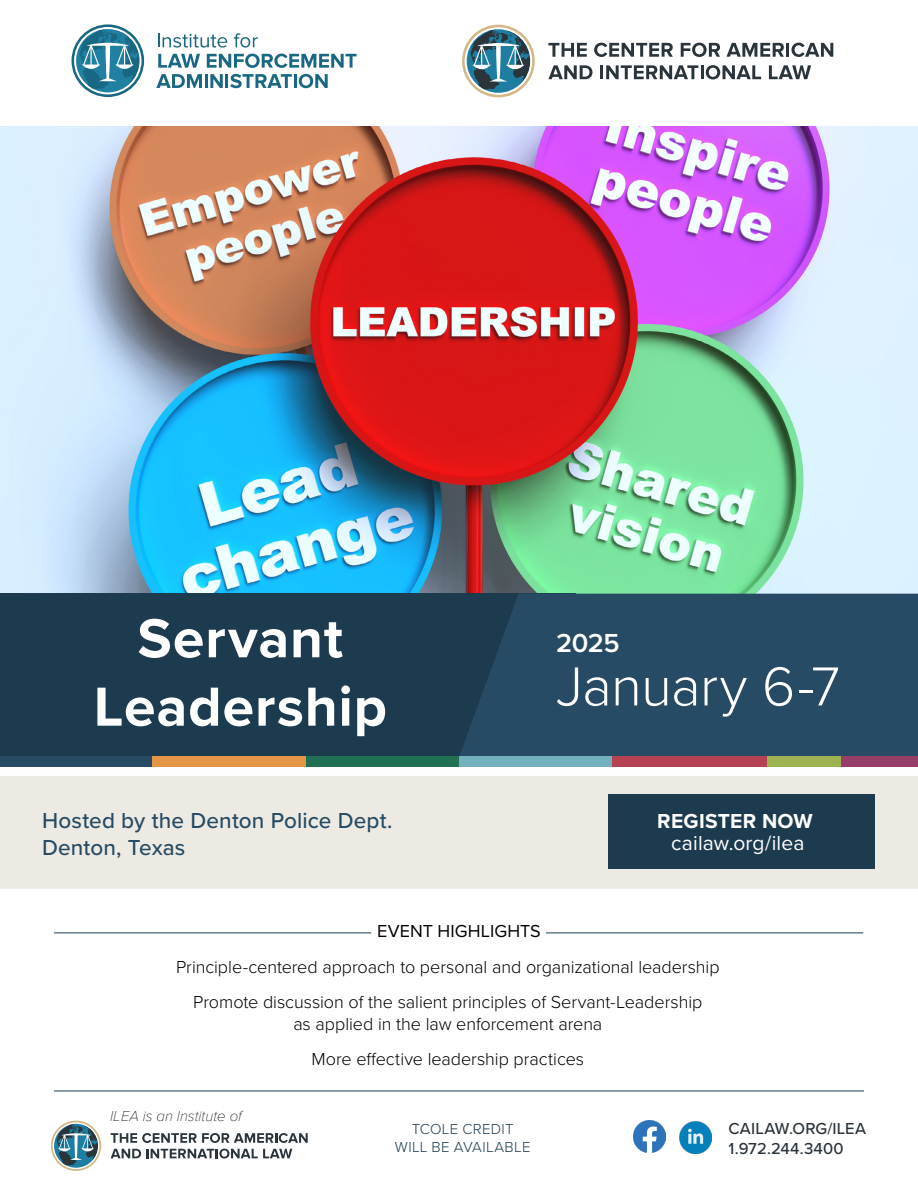
<style>
.page{position:relative;width:918px;height:1188px;background:#fff}
.page>*{position:absolute;margin:0;border:0;box-sizing:border-box;transform-origin:0 0}
.t1{font:700 57px/68.4px "Proxima Nova";letter-spacing:.015em;color:#fff;text-align:center}
.t2{font:300 57px "Proxima Nova";letter-spacing:-.015em;color:#fff}
.t3{font:600 27px "Proxima Nova";color:#fff}
.t4{font:500 22.5px/27px "Proxima Nova";letter-spacing:.005em;color:#274b64}
.t5{font:21px "Proxima Nova";letter-spacing:.005em;color:#fff}
.t6{font:700 21px "Proxima Nova";letter-spacing:.015em;color:#fff}
.t7{font:300 18px/35.1px "Proxima Nova";letter-spacing:-.005em;color:#000;text-align:center}
.t8{font:18px "Proxima Nova";letter-spacing:.005em;color:#000}
.t9{font:500 16.5px/19.8px "Proxima Nova";letter-spacing:.01em;color:#29333a}
.t10{font:300 15px/18px "Proxima Nova";letter-spacing:.025em;color:#1d3b4f;text-align:center}
.t11{font:italic 100 15px "Proxima Nova";color:#000}
</style>
<div class="page">
<img style="left:0;top:126px;width:918px;height:468px">
<div style="left:0;top:594px;width:575px;height:162px;background:#1d3b4f"></div>
<div style="left:460px;top:594px;width:458px;height:162px;background:#274b64"></div>
<div style="left:767px;top:756px;width:75px;height:11px;background:#9db351"></div>
<div style="left:612px;top:756px;width:155px;height:11px;background:#b44252"></div>
<div style="left:306px;top:756px;width:153px;height:11px;background:#217053"></div>
<div style="left:0;top:756px;width:153px;height:11px;background:#274b64"></div>
<div style="left:153px;top:756px;width:153px;height:11px;background:#e49546"></div>
<div style="left:842px;top:756px;width:76px;height:11px;background:#963d68"></div>
<div style="left:459px;top:756px;width:153px;height:11px;background:#74b0bd"></div>
<div style="left:0;top:776px;width:918px;height:113px;background:#edeae3"></div>
<div style="left:608px;top:795px;width:267px;height:74px;background:#1d3b4f"></div>
<hr style="left:54px;top:1091px;width:810px;height:1px;background:#1d3b4f">
<hr style="left:54px;top:933px;width:317px;height:1px;background:#1d3b4f">
<hr style="left:546px;top:933px;width:317px;height:1px;background:#1d3b4f">
<svg style="left:72px;top:24px;width:72px;height:73px"></svg>
<svg style="left:158px;top:34px;width:69px;height:14px"></svg>
<svg style="left:234px;top:33px;width:24px;height:15px"></svg>
<svg style="left:158px;top:54px;width:42px;height:14px"></svg>
<svg style="left:207px;top:54px;width:150px;height:14px"></svg>
<svg style="left:156px;top:74px;width:46px;height:14px"></svg>
<hr style="left:205px;top:74px;width:3px;height:14px;background:#186783">
<svg style="left:210px;top:74px;width:82px;height:14px"></svg>
<hr style="left:294px;top:74px;width:3px;height:14px;background:#186783">
<svg style="left:299px;top:74px;width:29px;height:14px"></svg>
<svg style="left:548px;top:43px;width:39px;height:14px"></svg>
<svg style="left:594px;top:43px;width:79px;height:14px"></svg>
<svg style="left:681px;top:43px;width:39px;height:14px"></svg>
<svg style="left:727px;top:43px;width:57px;height:14px"></svg>
<hr style="left:786px;top:43px;width:3px;height:14px;background:#29343b">
<svg style="left:792px;top:43px;width:41px;height:14px"></svg>
<svg style="left:548px;top:65px;width:44px;height:14px"></svg>
<hr style="left:600px;top:65px;width:3px;height:14px;background:#29343b">
<svg style="left:606px;top:65px;width:155px;height:14px"></svg>
<svg style="left:769px;top:65px;width:42px;height:14px"></svg>
<svg style="left:462px;top:25px;width:73px;height:72px"></svg>
<svg style="left:111px;top:1133px;width:197px;height:10px"></svg>
<svg style="left:111px;top:1149px;width:30px;height:9px"></svg>
<svg style="left:147px;top:1149px;width:145px;height:10px"></svg>
<svg style="left:51px;top:1121px;width:50px;height:50px"></svg>
<img style="left:679px;top:1121px;width:33px;height:33px">
<img style="left:634px;top:1120px;width:32px;height:33px">
<h1 class="t1" style="left:94px;top:603px;width:295px">Servant<br>Leadership</h1>
<h2 class="t3" style="left:556px;top:623px;width:65px">2025</h2>
<h1 class="t2" style="left:556px;top:644px;width:285px">January 6-7</h1>
<p class="t4" style="left:42px;top:806px;width:352px">Hosted by the Denton Police Dept.<br>Denton, Texas</p>
<p class="t6" style="left:657px;top:805px;width:157px">REGISTER NOW</p>
<p class="t5" style="left:671px;top:828px;width:135px">cailaw.org/ilea</p>
<p class="t8" style="left:377px;top:918px;width:165px">EVENT HIGHLIGHTS</p>
<p class="t7" style="left:176px;top:949px;width:545px">Principle-centered approach to personal and organizational leadership<br>Promote discussion of the salient principles of Servant-Leadership</p>
<p class="t7" style="left:293px;top:1005px;width:311px">as applied in the law enforcement arena<br>More effective leadership practices</p>
<p class="t11" style="left:110px;top:1105px;width:133px">ILEA is an Institute of</p>
<p class="t10" style="left:395px;top:1120px;width:137px">TCOLE CREDIT<br>WILL BE AVAILABLE</p>
<p class="t9" style="left:729px;top:1118px;width:139px">CAILAW.ORG/ILEA<br>1.972.244.3400</p>
</div>
